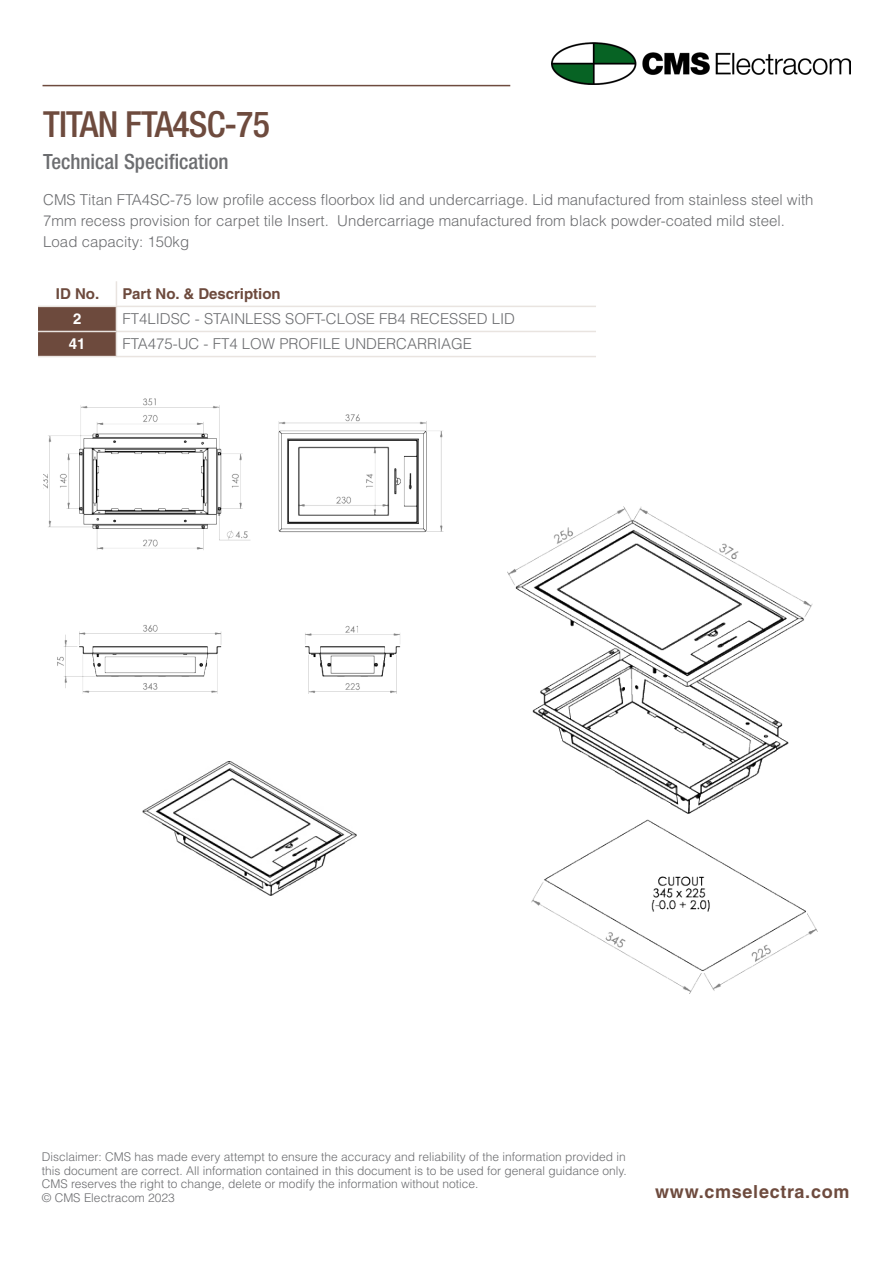
<style>
.page{position:relative;width:893px;height:1263px;background:#fff}
.page>*{position:absolute;margin:0;border:0;box-sizing:border-box;transform-origin:0 0}
.t1{font:500 condensed 36px "Helvetica Neue LT Std";letter-spacing:-.025em;color:#6e4b3e}
.t2{font:500 condensed 21px "Helvetica Neue LT Std";color:#6c6d70}
.t3{font:700 18px "Helvetica LT Std";letter-spacing:.04em;color:#6e4b3e}
.t4{font:300 15px/21px "Helvetica LT Std";color:#6c6d70}
.t5{font:700 15px "Helvetica LT Std";color:#6d4a3d}
.t6{font:700 15px "Helvetica LT Std";color:#fff}
.t7{font:300 12px/13.5px "Helvetica LT Std";color:#6c6d70;text-align:justify}
</style>
<div class="page">
<img style="left:552px;top:42px;width:298px;height:43px">
<hr style="left:43px;top:85px;width:467px;height:1px;background:#6e4b3e">
<svg style="left:38px;top:281px;width:558px;height:75px"></svg>
<hr style="left:38px;top:356px;width:78px;height:1px;background:#e9e4e0">
<hr style="left:116px;top:356px;width:480px;height:1px;background:#e9e4e0">
<img style="left:508px;top:507px;width:310px;height:487px">
<img style="left:43px;top:399px;width:401px;height:295px">
<img style="left:143px;top:761px;width:214px;height:134px">
<p class="t1" style="left:43px;top:103px;width:228px">TITAN FTA4SC-75</p>
<p class="t2" style="left:43px;top:149px;width:187px">Technical Specification</p>
<p class="t4" style="left:43px;top:189px;width:772px">CMS Titan FTA4SC-75 low profile access floorbox lid and undercarriage. Lid manufactured from stainless steel with<br>7mm recess provision for carpet tile Insert. Undercarriage manufactured from black powder-coated mild steel.</p>
<p class="t4" style="left:43px;top:231px;width:147px">Load capacity: 150kg</p>
<p class="t5" style="left:56px;top:285px;width:45px">ID No.</p>
<p class="t5" style="left:122px;top:285px;width:160px">Part No. &amp; Description</p>
<p class="t6" style="left:73px;top:310px;width:10px">2</p>
<p class="t4" style="left:122px;top:308px;width:394px">FT4LIDSC - STAINLESS SOFT-CLOSE FB4 RECESSED LID</p>
<p class="t6" style="left:69px;top:335px;width:18px">41</p>
<p class="t4" style="left:122px;top:333px;width:351px">FTA475-UC - FT4 LOW PROFILE UNDERCARRIAGE</p>
<p class="t7" style="left:42px;top:1150px;width:586px">Disclaimer: CMS has made every attempt to ensure the accuracy and reliability of the information provided in this document are correct. All information contained in this document is to be used for general guidance only.<br>CMS reserves the right to change, delete or modify the information without notice.</p>
<p class="t7" style="left:42px;top:1191px;width:134px">© CMS Electracom 2023</p>
<p class="t3" style="left:655px;top:1181px;width:196px">www.cmselectra.com</p>
</div>
